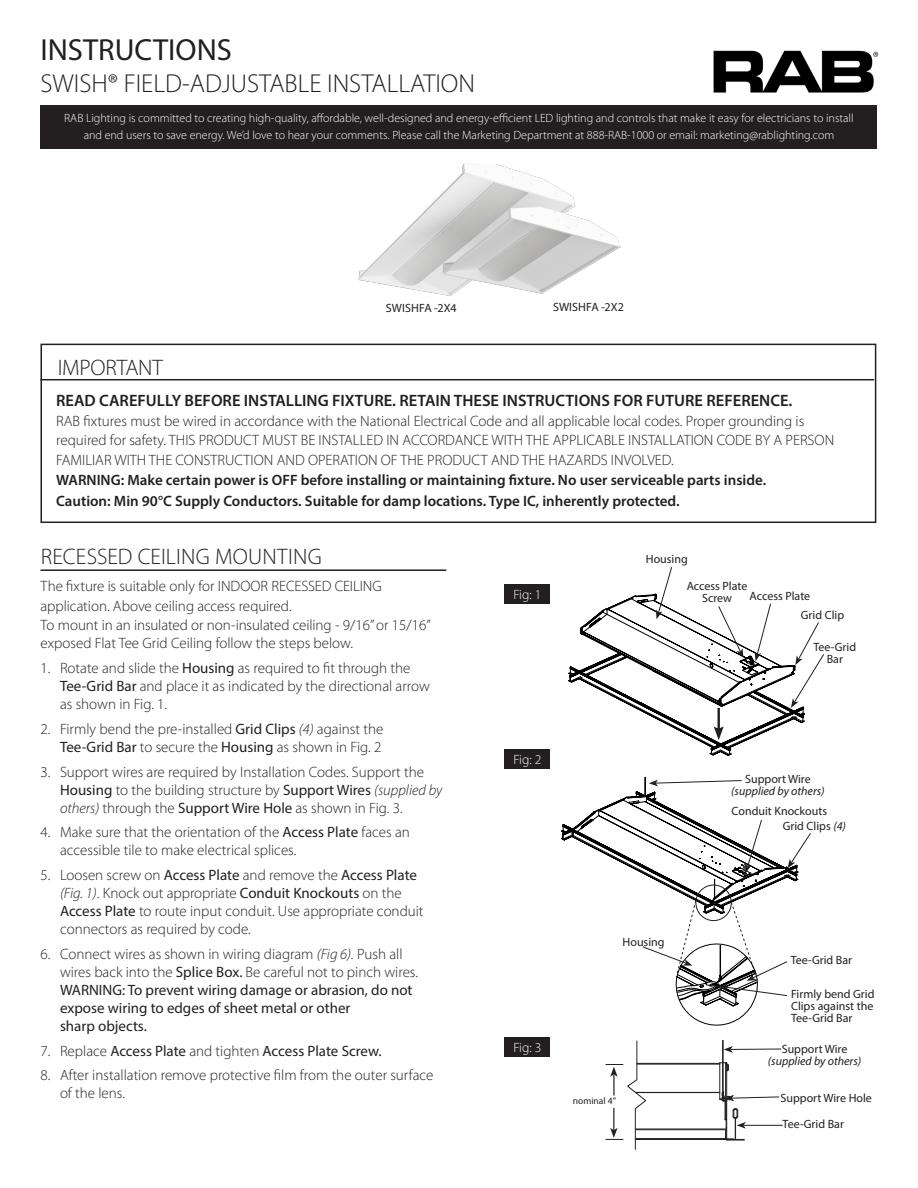
<style>
.page{position:relative;width:918px;height:1188px;background:#fff}
.page>*{position:absolute;margin:0;border:0;box-sizing:border-box;transform-origin:0 0}
.t1{font:30.6px "Myriad Pro";color:#231f20}
.t2{font:300 25.95px "Myriad Pro";color:#231f20}
.t3{font:300 22.5px "Myriad Pro";letter-spacing:.005em;color:#231f20}
.t4{font:600 16.5px "Myriad Pro";color:#231f20}
.t5{font:300 15px/18px "Myriad Pro";color:#231f20}
.t6{font:15px/18px "Myriad Pro";color:#231f20}
.t7{font:600 15px/20.5px "Myriad Pro";color:#231f20}
.t8{font:300 13.5px "Myriad Pro";letter-spacing:-.015em;color:#fff}
.t9{font:300 12px/16.5px "Myriad Pro";color:#fff;text-align:center}
.t10{font:12px/12px "Myriad Pro";color:#231f20;text-align:center}
.t11{font:italic 12px "Myriad Pro";color:#231f20}
.t12{font:9.6px "Myriad Pro";color:#231f20}
.s1{font-weight:400}
.s2{font-style:italic}
.s3{font-weight:300}
.s4{font-weight:300;font-style:italic}
</style>
<div class="page">
<div style="left:40px;top:105px;width:838px;height:44px;background:#231f20"></div>
<img style="left:713px;top:50px;width:166px;height:43px">
<div style="left:504px;top:584px;width:46px;height:20px;background:#231f20"></div>
<div style="left:504px;top:750px;width:46px;height:19px;background:#231f20"></div>
<div style="left:504px;top:1038px;width:46px;height:19px;background:#231f20"></div>
<div style="left:40px;top:344px;width:836px;height:179px;border:2px solid #231f20"></div>
<hr style="left:40px;top:379px;width:834px;height:1px;background:#231f20">
<hr style="left:40px;top:569px;width:406px;height:2px;background:#231f20">
<hr style="left:563px;top:782px;width:250px;height:1px;background:#000">
<hr style="left:635px;top:1139px;width:91px;height:1px;background:#231f20">
<hr style="left:635px;top:1138px;width:91px;height:1px;background:#231f20">
<hr style="left:635px;top:1129px;width:91px;height:1px;background:#231f20">
<hr style="left:635px;top:1092px;width:85px;height:1px;background:#231f20">
<hr style="left:637px;top:1064px;width:83px;height:1px;background:#231f20">
<hr style="left:637px;top:1063px;width:83px;height:1px;background:#231f20">
<hr style="left:720px;top:1063px;width:1px;height:36px;background:#231f20">
<hr style="left:725px;top:1063px;width:1px;height:56px;background:#231f20">
<hr style="left:726px;top:1063px;width:1px;height:76px;background:#231f20">
<svg style="left:720px;top:1062px;width:9px;height:10px"></svg>
<hr style="left:723px;top:1039px;width:1px;height:55px;background:#231f20">
<hr style="left:722px;top:1039px;width:1px;height:54px;background:#231f20">
<svg style="left:606px;top:1041px;width:40px;height:109px"></svg>
<hr style="left:731px;top:1049px;width:50px;height:1px;background:#231f20">
<svg style="left:724px;top:1046px;width:9px;height:7px"></svg>
<hr style="left:743px;top:1125px;width:40px;height:1px;background:#231f20">
<svg style="left:719px;top:1091px;width:61px;height:50px"></svg>
<svg style="left:568px;top:567px;width:256px;height:189px"></svg>
<svg style="left:561px;top:776px;width:250px;height:250px"></svg>
<img style="left:358px;top:163px;width:263px;height:133px">
<h1 class="t1" style="left:40px;top:31px;width:193px">INSTRUCTIONS</h1>
<h2 class="t2" style="left:40px;top:67px;width:436px">SWISH® FIELD-ADJUSTABLE INSTALLATION</h2>
<p class="t9" style="left:64px;top:110px;width:791px">RAB Lighting is committed to creating high-quality, affordable, well-designed and energy-efficient LED lighting and controls that make it easy for electricians to install and end users to save energy. We’d love to hear your comments. Please call the Marketing Department at 888-RAB-1000 or email: marketing@rablighting.com</p>
<p class="t10" style="left:386px;top:302px;width:72px">SWISHFA -2X4</p>
<p class="t10" style="left:553px;top:301px;width:73px">SWISHFA -2X2</p>
<h3 class="t3" style="left:58px;top:354px;width:107px">IMPORTANT</h3>
<p class="t4" style="left:56px;top:390px;width:738px">READ CAREFULLY BEFORE INSTALLING FIXTURE. RETAIN THESE INSTRUCTIONS FOR FUTURE REFERENCE.</p>
<p class="t5" style="left:56px;top:411px;width:780px;line-height:19.5px">RAB fixtures must be wired in accordance with the National Electrical Code and all applicable local codes. Proper grounding is required for safety. THIS PRODUCT MUST BE INSTALLED IN ACCORDANCE WITH THE APPLICABLE INSTALLATION CODE BY A PERSON<br>FAMILIAR WITH THE CONSTRUCTION AND OPERATION OF THE PRODUCT AND THE HAZARDS INVOLVED.</p>
<p class="t7" style="left:56px;top:469px;width:711px">WARNING: Make certain power is OFF before installing or maintaining fixture. No user serviceable parts inside.<br>Caution: Min 90°C Supply Conductors. Suitable for damp locations. Type IC, inherently protected.</p>
<h3 class="t3" style="left:41px;top:543px;width:283px">RECESSED CEILING MOUNTING</h3>
<p class="t5" style="left:40px;top:577px;width:392px;line-height:19.5px">The fixture is suitable only for INDOOR RECESSED CEILING application. Above ceiling access required.<br>To mount in an insulated or non-insulated ceiling - 9/16” or 15/16”</p>
<p class="t5" style="left:40px;top:634px;width:314px">exposed Flat Tee Grid Ceiling follow the steps below.</p>
<p class="t5" style="left:60px;top:659px;width:371px;text-indent:-20px">1. Rotate and slide the <span class="s1">Housing</span> as required to fit through the<br><span class="s1">Tee-Grid Bar</span> and place it as indicated by the directional arrow as shown in Fig. 1.</p>
<p class="t5" style="left:40px;top:720px;width:344px;text-align:right">2. Firmly bend the pre-installed <span class="s1">Grid Clips</span> <span class="s2">(4)</span> against the<br><span class="s1">Tee-Grid Bar</span> to secure the <span class="s1">Housing</span> as shown in Fig. 2</p>
<p class="t5" style="left:60px;top:763px;width:384px;text-indent:-20px">3. Support wires are required by Installation Codes. Support the<br><span class="s1">Housing</span> to the building structure by <span class="s1">Support Wires</span> <span class="s2">(supplied by others)</span> through the <span class="s1">Support Wire Hole</span> as shown in Fig. 3.</p>
<p class="t5" style="left:60px;top:823px;width:351px;text-indent:-20px">4. Make sure that the orientation of the <span class="s1">Access Plate</span> faces an accessible tile to make electrical splices.</p>
<p class="t5" style="left:60px;top:866px;width:365px;text-indent:-20px">5. Loosen screw on <span class="s1">Access Plate</span> and remove the <span class="s1">Access Plate </span><span class="s2">(Fig. 1)</span>. Knock out appropriate <span class="s1">Conduit Knockouts</span> on the <span class="s1">Access Plate</span> to route input conduit. Use appropriate conduit connectors as required by code.</p>
<p class="t6" style="left:60px;top:945px;width:359px;text-indent:-20px"><span class="s3">6. Connect wires as shown in wiring diagram</span> <span class="s4">(Fig 6).</span> <span class="s3">Push all wires back into the</span> Splice Box. <span class="s3">Be careful not to pinch wires.<br></span>WARNING: To prevent wiring damage or abrasion, do not expose wiring to edges of sheet metal or other<br>sharp objects.</p>
<p class="t6" style="left:40px;top:1041px;width:343px"><span class="s3">7. Replace</span> Access Plate <span class="s3">and tighten</span> Access Plate Screw.</p>
<p class="t5" style="left:60px;top:1066px;width:375px;text-indent:-20px">8. After installation remove protective film from the outer surface of the lens.</p>
<p class="t10" style="left:646px;top:552px;width:43px">Housing</p>
<p class="t10" style="left:687px;top:580px;width:62px">Access Plate<br>Screw</p>
<p class="t8" style="left:513px;top:586px;width:29px">Fig: 1</p>
<p class="t10" style="left:750px;top:590px;width:62px">Access Plate</p>
<p class="t10" style="left:801px;top:609px;width:45px">Grid Clip</p>
<p class="t10" style="left:814px;top:641px;width:44px">Tee-Grid<br>Bar</p>
<p class="t8" style="left:513px;top:752px;width:29px">Fig: 2</p>
<p class="t10" style="left:745px;top:773px;width:67px">Support Wire</p>
<p class="t11" style="left:731px;top:784px;width:95px">(supplied by others)</p>
<p class="t10" style="left:732px;top:805px;width:97px">Conduit Knockouts</p>
<p class="t10" style="left:783px;top:820px;width:65px">Grid Clips <span class="s2">(4)</span></p>
<p class="t10" style="left:623px;top:935px;width:43px">Housing</p>
<p class="t10" style="left:791px;top:954px;width:63px">Tee-Grid Bar</p>
<p class="t10" style="left:791px;top:987px;width:85px;text-align:justify">Firmly bend Grid Clips against the Tee-Grid Bar</p>
<p class="t8" style="left:513px;top:1040px;width:29px">Fig: 3</p>
<p class="t10" style="left:782px;top:1043px;width:67px">Support Wire</p>
<p class="t11" style="left:768px;top:1053px;width:95px">(supplied by others)</p>
<p class="t12" style="left:573px;top:1095px;width:45px">nominal 4”</p>
<p class="t10" style="left:780px;top:1091px;width:93px">Support Wire Hole</p>
<p class="t10" style="left:783px;top:1118px;width:63px">Tee-Grid Bar</p>
</div>
